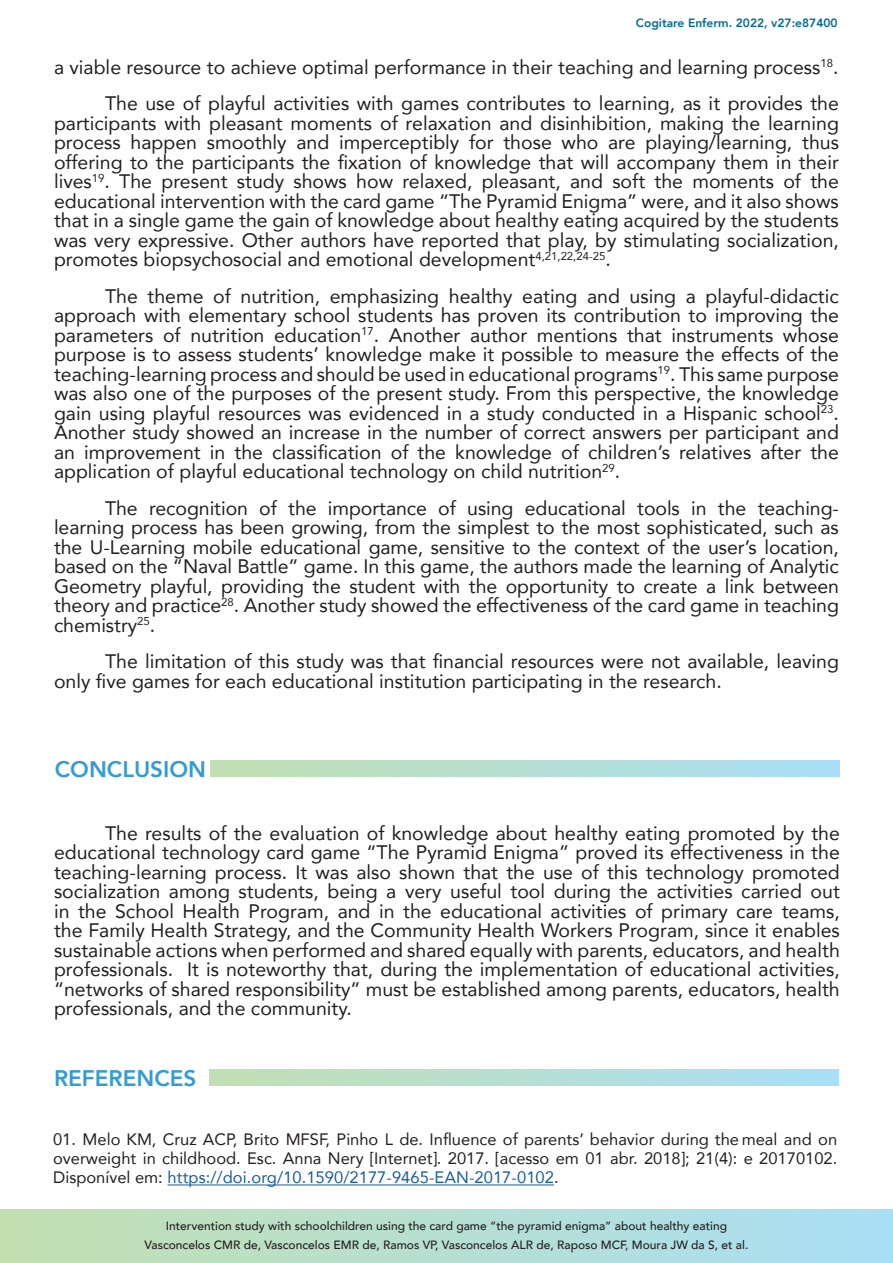
<style>
.page{position:relative;width:893px;height:1263px;background:#fff}
.page>*{position:absolute;margin:0;border:0;box-sizing:border-box;transform-origin:0 0}
.t1{font:800 22.5px "Avenir";color:#349bd3}
.TEXTO{font:19.5px/19.5px "Avenir";color:#231f20;text-align:justify}
.TEXTO-2{font:16.5px/18.8px "Avenir";letter-spacing:.005em;color:#231f20;text-align:justify}
.t2{font:500 12px/18.6px "Avenir";color:#231f20;text-align:center}
.t3{font:800 12px "Avenir";color:#006c95}
.s1{color:#175d9e}
</style>
<div class="page">
<svg style="left:0;top:1209px;width:893px;height:54px;background:#b6dfd2"></svg>
<div style="left:211px;top:760px;width:629px;height:17px;background:linear-gradient(to right,#c2dfb1,#a9dff7)"></div>
<hr style="left:168px;top:1184px;width:386px;height:1px;background:#175d9e">
<div style="left:210px;top:1069px;width:629px;height:17px;background:linear-gradient(to right,#c2dfb1,#a9dff7)"></div>
<p class="t3" style="left:636px;top:12px;width:203px">Cogitare Enferm. 2022, v27:e87400</p>
<p class="TEXTO" style="left:54px;top:56px;width:786px">a viable resource to achieve optimal performance in their teaching and learning process<sup>18</sup>.</p>
<p class="TEXTO" style="left:54px;top:93px;width:786px;text-indent:51px">The use of playful activities with games contributes to learning, as it provides the participants with pleasant moments of relaxation and disinhibition, making the learning process happen smoothly and imperceptibly for those who are playing/learning, thus offering to the participants the fixation of knowledge that will accompany them in their lives<sup>19</sup>. The present study shows how relaxed, pleasant, and soft the moments of the educational intervention with the card game “The Pyramid Enigma” were, and it also shows that in a single game the gain of knowledge about healthy eating acquired by the students was very expressive. Other authors have reported that play, by stimulating socialization, promotes biopsychosocial and emotional development<sup>4,21,22,24-25</sup>.</p>
<p class="TEXTO" style="left:54px;top:285px;width:786px;text-indent:51px">The theme of nutrition, emphasizing healthy eating and using a playful-didactic approach with elementary school students has proven its contribution to improving the parameters of nutrition education<sup>17</sup>. Another author mentions that instruments whose purpose is to assess students’ knowledge make it possible to measure the effects of the teaching-learning process and should be used in educational programs<sup>19</sup>. This same purpose was also one of the purposes of the present study. From this perspective, the knowledge gain using playful resources was evidenced in a study conducted in a Hispanic school<sup>23</sup>.<br>Another study showed an increase in the number of correct answers per participant and an improvement in the classification of the knowledge of children’s relatives after the application of playful educational technology on child nutrition<sup>29</sup>.</p>
<p class="TEXTO" style="left:54px;top:497px;width:787px;text-indent:51px">The recognition of the importance of using educational tools in the teaching&shy;learning process has been growing, from the simplest to the most sophisticated, such as the U-Learning mobile educational game, sensitive to the context of the user’s location, based on the “Naval Battle” game. In this game, the authors made the learning of Analytic Geometry playful, providing the student with the opportunity to create a link between theory and practice<sup>28</sup>. Another study showed the effectiveness of the card game in teaching chemistry<sup>25</sup>.</p>
<p class="TEXTO" style="left:54px;top:651px;width:786px;text-indent:51px">The limitation of this study was that financial resources were not available, leaving only five games for each educational institution participating in the research.</p>
<p class="t1" style="left:55px;top:748px;width:153px">CONCLUSION</p>
<p class="TEXTO" style="left:54px;top:822px;width:787px;text-indent:51px">The results of the evaluation of knowledge about healthy eating promoted by the educational technology card game “The Pyramid Enigma” proved its effectiveness in the teaching-learning process. It was also shown that the use of this technology promoted socialization among students, being a very useful tool during the activities carried out in the School Health Program, and in the educational activities of primary care teams, the Family Health Strategy, and the Community Health Workers Program, since it enables sustainable actions when performed and shared equally with parents, educators, and health professionals. It is noteworthy that, during the implementation of educational activities, “networks of shared responsibility” must be established among parents, educators, health professionals, and the community.</p>
<p class="t1" style="left:54px;top:1057px;width:144px">REFERENCES</p>
<p class="TEXTO-2" style="left:53px;top:1130px;width:786px">01. Melo KM, Cruz ACP, Brito MFSF, Pinho L de. Influence of parents’ behavior during the meal and on overweight in childhood. Esc. Anna Nery [Internet]. 2017. [acesso em 01 abr. 2018]; 21(4): e 20170102.<br>Disponível em: <span class="s1">https://doi.org/10.1590/2177-9465-EAN-2017-0102</span>.</p>
<p class="t2" style="left:145px;top:1216px;width:605px">Intervention study with schoolchildren using the card game “the pyramid enigma” about healthy eating<br>Vasconcelos CMR de, Vasconcelos EMR de, Ramos VP, Vasconcelos ALR de, Raposo MCF, Moura JW da S, et al.</p>
</div>
